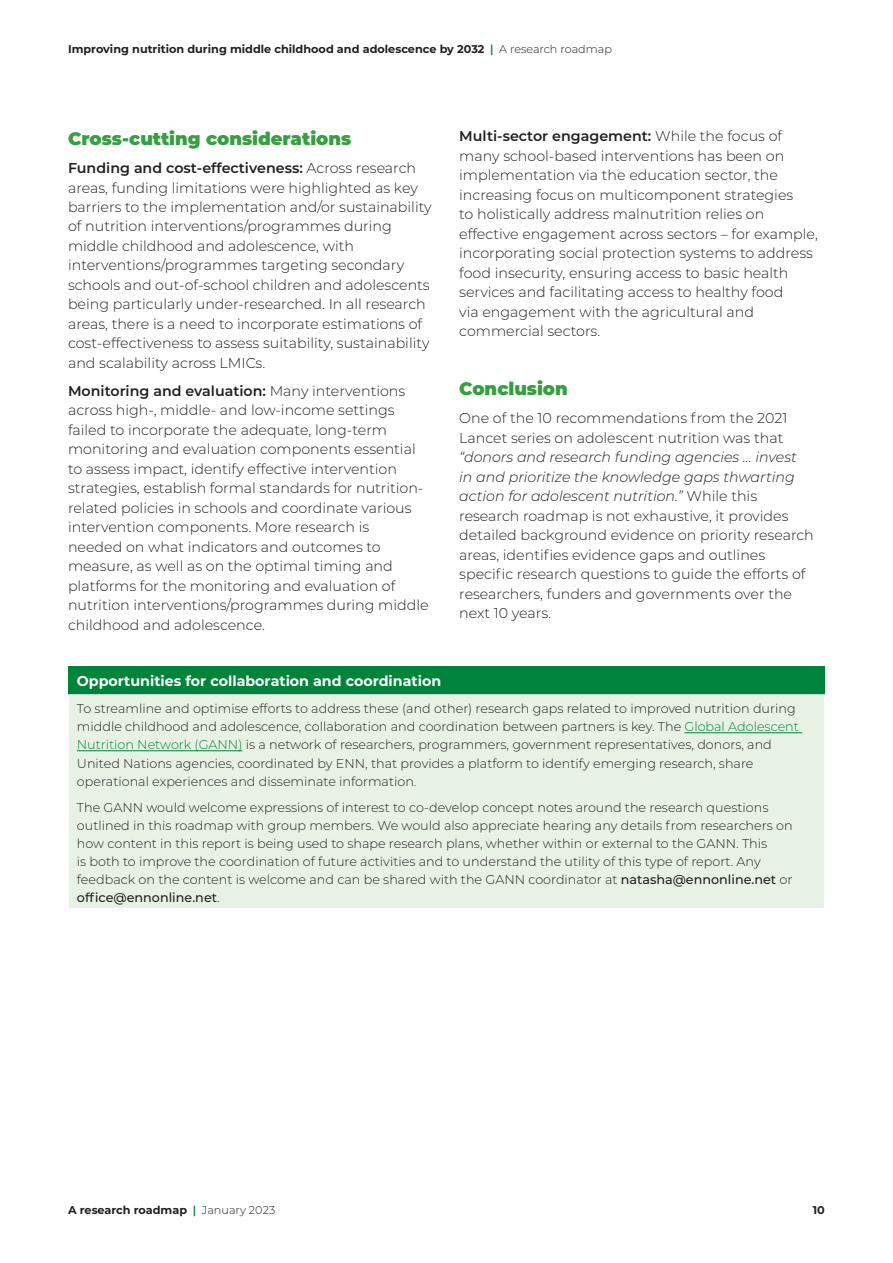
<style>
.page{position:relative;width:893px;height:1263px;background:#fff}
.page>*{position:absolute;margin:0;border:0;box-sizing:border-box;transform-origin:0 0}
.text{font:900 18px "Montserrat";color:#369f3f}
.text-2{font:300 14.25px/19.5px "Montserrat";color:#231f20}
.table_box_heading{font:700 14.25px "Montserrat";color:#fff}
.text-3{font:300 12.75px/18px "Montserrat";color:#231f20}
.t1{font:700 11.25px "Montserrat";color:#231f20}
.s1{font-weight:600;color:#00833a}
.s2{font-weight:300}
.s3{font-weight:600}
.s4{font-style:italic}
.s5{color:#00833a}
.s6{font-weight:500}
</style>
<div class="page">
<div style="left:68px;top:666px;width:757px;height:29px;background:#00833a"></div>
<div style="left:68px;top:695px;width:757px;height:213px;background:#e7f2e5"></div>
<hr style="left:68px;top:694px;width:757px;height:1px;background:#fff">
<hr style="left:68px;top:695px;width:1px;height:213px;background:#fff">
<hr style="left:824px;top:695px;width:1px;height:213px;background:#fff">
<hr style="left:684px;top:732px;width:118px;height:1px;background:#00833a">
<hr style="left:77px;top:750px;width:165px;height:1px;background:#00833a">
<p class="t1" style="left:68px;top:41px;width:545px">Improving nutrition during middle childhood and adolescence by 2032 <span class="s1">|</span> <span class="s2">A research roadmap</span></p>
<p class="text" style="left:68px;top:125px;width:285px">Cross-cutting considerations</p>
<p class="text-2" style="left:68px;top:158px;width:365px"><span class="s3">Funding and cost-effectiveness:</span> Across research areas, funding limitations were highlighted as key barriers to the implementation and/or sustainability of nutrition interventions/programmes during middle childhood and adolescence, with interventions/programmes targeting secondary schools and out-of-school children and adolescents being particularly under-researched. In all research areas, there is a need to incorporate estimations of cost-effectiveness to assess suitability, sustainability and scalability across LMICs.</p>
<p class="text-2" style="left:68px;top:381px;width:362px"><span class="s3">Monitoring and evaluation:</span> Many interventions across high-, middle- and low-income settings failed to incorporate the adequate, long-term monitoring and evaluation components essential to assess impact, identify effective intervention strategies, establish formal standards for nutrition&shy;related policies in schools and coordinate various intervention components. More research is<br>needed on what indicators and outcomes to measure, as well as on the optimal timing and platforms for the monitoring and evaluation of nutrition interventions/programmes during middle childhood and adolescence.</p>
<p class="text-2" style="left:459px;top:126px;width:360px"><span class="s3">Multi-sector engagement:</span> While the focus of many school-based interventions has been on implementation via the education sector, the increasing focus on multicomponent strategies<br>to holistically address malnutrition relies on effective engagement across sectors – for example, incorporating social protection systems to address food insecurity, ensuring access to basic health services and facilitating access to healthy food<br>via engagement with the agricultural and commercial sectors.</p>
<p class="text" style="left:459px;top:375px;width:110px">Conclusion</p>
<p class="text-2" style="left:459px;top:408px;width:356px">One of the 10 recommendations from the 2021<br>Lancet series on adolescent nutrition was that <span class="s4">“donors and research funding agencies … invest<br>in and prioritize the knowledge gaps thwarting action for adolescent nutrition.”</span> While this research roadmap is not exhaustive, it provides detailed background evidence on priority research areas, identifies evidence gaps and outlines specific research questions to guide the efforts of researchers, funders and governments over the next 10 years.</p>
<p class="table_box_heading" style="left:77px;top:671px;width:366px">Opportunities for collaboration and coordination</p>
<p class="text-3" style="left:77px;top:699px;width:723px">To streamline and optimise efforts to address these (and other) research gaps related to improved nutrition during middle childhood and adolescence, collaboration and coordination between partners is key. The <span class="s5">Global Adolescent Nutrition Network (GANN)</span> is a network of researchers, programmers, government representatives, donors, and United Nations agencies, coordinated by ENN, that provides a platform to identify emerging research, share operational experiences and disseminate information.</p>
<p class="text-3" style="left:77px;top:798px;width:717px">The GANN would welcome expressions of interest to co-develop concept notes around the research questions outlined in this roadmap with group members. We would also appreciate hearing any details from researchers on how content in this report is being used to shape research plans, whether within or external to the GANN. This<br>is both to improve the coordination of future activities and to understand the utility of this type of report. Any feedback on the content is welcome and can be shared with the GANN coordinator at <span class="s6">natasha@ennonline.net</span> or <span class="s6">office@ennonline.net</span>.</p>
<p class="t1" style="left:68px;top:1202px;width:209px">A research roadmap <span class="s1">|</span> <span class="s2">January 2023</span></p>
<p class="t1" style="left:813px;top:1202px;width:14px">10</p>
</div>
